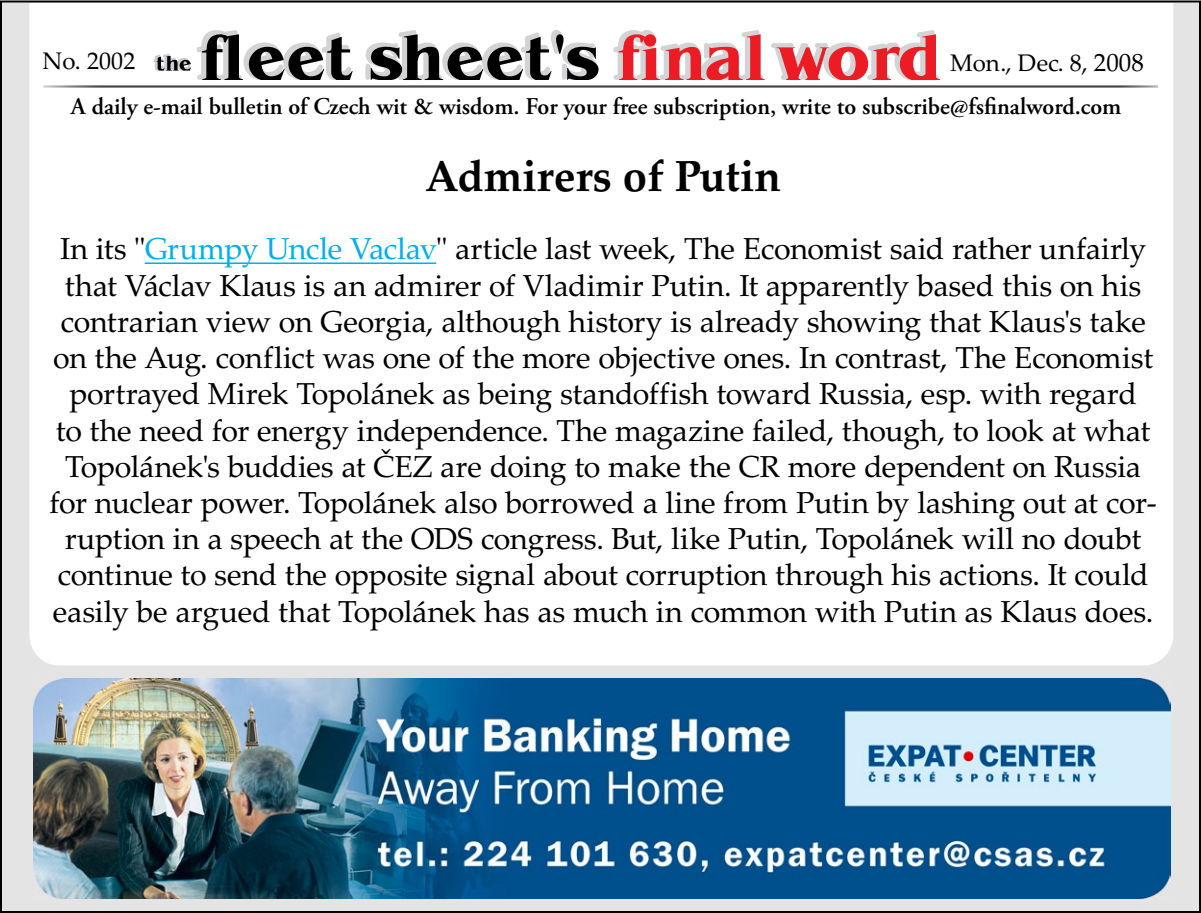
<style>
.page{position:relative;width:1201px;height:913px;background:#fff}
.page>*{position:absolute;margin:0;border:0;box-sizing:border-box;transform-origin:0 0}
.t1{font:700 43.6px "Palatino LTCE";color:#000}
.t2{font:30.4px/36.2px "Palatino LTCE";letter-spacing:-.01em;color:#000;text-align:center}
.t3{font:600 24px "Adobe Garamond Pro";color:#000}
.t4{font:24px "Palatino LTCE";letter-spacing:.005em;color:#000}
.s1{font-size:25px}
.s2{color:#00aeef}
</style>
<div class="page">
<div style="left:1px;top:1px;width:1198px;height:910px;background:#e5e4e4"></div>
<div style="left:28px;top:1px;width:1146px;height:665px;background:#fff"></div>
<img style="left:40px;top:83px;width:1120px;height:7px">
<svg style="left:153px;top:30px;width:446px;height:50px;background:#a3a3a4"></svg>
<svg style="left:611px;top:30px;width:328px;height:50px;background:#eda0a3"></svg>
<img style="left:33px;top:678px;width:1136px;height:219px">
<hr style="left:145px;top:262px;width:291px;height:2px;background:#00aeef">
<p class="t4" style="left:42px;top:47px;width:94px">No. 2002</p>
<p class="t4" style="left:949px;top:49px;width:195px">Mon., Dec. 8, <span class="s1">2008</span></p>
<p class="t3" style="left:71px;top:93px;width:1051px">A daily e-mail bulletin of Czech wit &amp; wisdom. For your free subscription, write to subscribe@fsfinalword.com</p>
<h1 class="t1" style="left:425px;top:150px;width:357px">Admirers of Putin</h1>
<p class="t2" style="left:49px;top:231px;width:1108px">In its "<span class="s2">Grumpy Uncle Vaclav</span>" article last week, The Economist said rather unfairly that Václav Klaus is an admirer of Vladimir Putin. It apparently based this on his contrarian view on Georgia, although history is already showing that Klaus's take on the Aug. conflict was one of the more objective ones. In contrast, The Economist portrayed Mirek Topolánek as being standoffish toward Russia, esp. with regard<br>to the need for energy independence. The magazine failed, though, to look at what Topolánek's buddies at ČEZ are doing to make the CR more dependent on Russia for nuclear power. Topolánek also borrowed a line from Putin by lashing out at cor&shy;ruption in a speech at the ODS congress. But, like Putin, Topolánek will no doubt continue to send the opposite signal about corruption through his actions. It could easily be argued that Topolánek has as much in common with Putin as Klaus does.</p>
</div>
